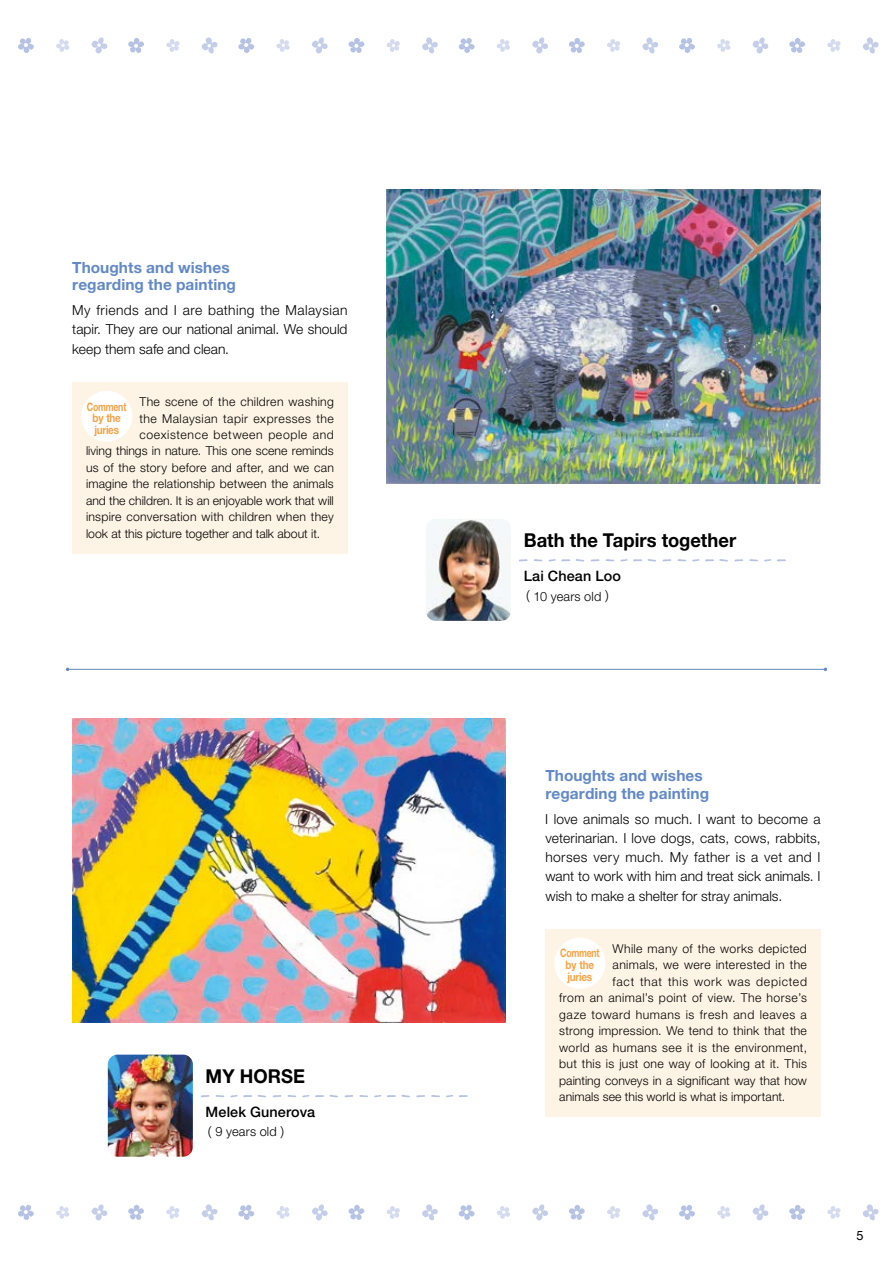
<style>
.page{position:relative;width:893px;height:1263px;background:#fff}
.page>*{position:absolute;margin:0;border:0;box-sizing:border-box;transform-origin:0 0}
.t1{font:700 19.2px "Helvetica Neue LT Std";letter-spacing:.005em;color:#000;scale:.96 1}
.t2{font:700 15.45px/17.5px "Helvetica Neue LT Std";letter-spacing:.005em;color:#6289c6}
.t3{font:500 14.4px "Helvetica Neue LT Std";letter-spacing:.01em;color:#000}
.t4{font:300 13.8px/19.2px "Helvetica Neue LT Std";color:#000;text-align:justify}
.t5{font:300 12.75px "Helvetica Neue LT Std";letter-spacing:.015em;color:#000}
.t6{font:12.75px "Helvetica Neue";color:#000}
.t7{font:300 12.15px "Helvetica Neue LT Std";letter-spacing:.02em;color:#000}
.t8{font:300 12.15px "Helvetica Neue LT Std";color:#000}
.t9{font:300 12.15px "Helvetica Neue LT Std";letter-spacing:.04em;color:#000}
.t10{font:300 12.15px "Helvetica Neue LT Std";letter-spacing:.05em;color:#000}
.t11{font:300 12.15px "Helvetica Neue LT Std";letter-spacing:.055em;color:#000}
.t12{font:700 11.7px/11.7px "Helvetica Neue LT Std";letter-spacing:-.03em;color:#f5a347;text-align:center;scale:.75 1}
.s1{font-family:"UD Shin Go NT Pr 6 N"}
</style>
<div class="page">
<svg style="left:863px;top:37px;width:15px;height:17px"></svg>
<svg style="left:18px;top:38px;width:16px;height:15px"></svg>
<svg style="left:92px;top:37px;width:15px;height:17px"></svg>
<svg style="left:56px;top:39px;width:13px;height:13px"></svg>
<svg style="left:202px;top:37px;width:15px;height:17px"></svg>
<svg style="left:128px;top:38px;width:16px;height:15px"></svg>
<svg style="left:238px;top:38px;width:16px;height:15px"></svg>
<svg style="left:166px;top:39px;width:13px;height:13px"></svg>
<svg style="left:312px;top:37px;width:16px;height:17px"></svg>
<svg style="left:276px;top:39px;width:14px;height:13px"></svg>
<svg style="left:422px;top:37px;width:16px;height:17px"></svg>
<svg style="left:349px;top:38px;width:15px;height:15px"></svg>
<svg style="left:459px;top:38px;width:16px;height:15px"></svg>
<svg style="left:387px;top:39px;width:13px;height:13px"></svg>
<svg style="left:532px;top:37px;width:16px;height:17px"></svg>
<svg style="left:497px;top:39px;width:13px;height:13px"></svg>
<svg style="left:642px;top:37px;width:16px;height:17px"></svg>
<svg style="left:569px;top:38px;width:16px;height:15px"></svg>
<svg style="left:679px;top:38px;width:16px;height:15px"></svg>
<svg style="left:607px;top:39px;width:13px;height:13px"></svg>
<svg style="left:753px;top:37px;width:15px;height:17px"></svg>
<svg style="left:717px;top:39px;width:13px;height:13px"></svg>
<svg style="left:789px;top:38px;width:16px;height:15px"></svg>
<svg style="left:827px;top:39px;width:13px;height:13px"></svg>
<svg style="left:863px;top:1204px;width:15px;height:16px"></svg>
<svg style="left:18px;top:1205px;width:16px;height:15px"></svg>
<svg style="left:92px;top:1204px;width:15px;height:16px"></svg>
<svg style="left:56px;top:1206px;width:13px;height:13px"></svg>
<svg style="left:202px;top:1204px;width:15px;height:16px"></svg>
<svg style="left:128px;top:1205px;width:16px;height:15px"></svg>
<svg style="left:238px;top:1205px;width:16px;height:15px"></svg>
<svg style="left:166px;top:1206px;width:13px;height:13px"></svg>
<svg style="left:312px;top:1204px;width:16px;height:16px"></svg>
<svg style="left:276px;top:1206px;width:14px;height:13px"></svg>
<svg style="left:422px;top:1204px;width:16px;height:16px"></svg>
<svg style="left:349px;top:1205px;width:15px;height:15px"></svg>
<svg style="left:459px;top:1205px;width:16px;height:15px"></svg>
<svg style="left:387px;top:1206px;width:13px;height:13px"></svg>
<svg style="left:532px;top:1204px;width:16px;height:16px"></svg>
<svg style="left:497px;top:1206px;width:13px;height:13px"></svg>
<svg style="left:642px;top:1204px;width:16px;height:16px"></svg>
<svg style="left:569px;top:1205px;width:16px;height:15px"></svg>
<svg style="left:679px;top:1205px;width:16px;height:15px"></svg>
<svg style="left:607px;top:1206px;width:13px;height:13px"></svg>
<svg style="left:753px;top:1204px;width:15px;height:16px"></svg>
<svg style="left:717px;top:1206px;width:13px;height:13px"></svg>
<svg style="left:789px;top:1205px;width:16px;height:15px"></svg>
<svg style="left:827px;top:1206px;width:13px;height:13px"></svg>
<hr style="left:68px;top:669px;width:757px;height:1px;background:#6289c6">
<img style="left:387px;top:189px;width:434px;height:294px">
<img style="left:72px;top:718px;width:434px;height:304px">
<img style="left:108px;top:1054px;width:85px;height:103px">
<svg style="left:230px;top:1095px;width:22px;height:2px"></svg>
<svg style="left:216px;top:1095px;width:8px;height:2px"></svg>
<svg style="left:201px;top:1095px;width:9px;height:2px"></svg>
<svg style="left:302px;top:1095px;width:7px;height:2px"></svg>
<svg style="left:258px;top:1095px;width:8px;height:2px"></svg>
<svg style="left:288px;top:1095px;width:8px;height:2px"></svg>
<svg style="left:273px;top:1095px;width:8px;height:2px"></svg>
<svg style="left:374px;top:1095px;width:7px;height:2px"></svg>
<svg style="left:315px;top:1095px;width:23px;height:2px"></svg>
<svg style="left:359px;top:1095px;width:9px;height:2px"></svg>
<svg style="left:344px;top:1095px;width:9px;height:2px"></svg>
<svg style="left:459px;top:1095px;width:9px;height:2px"></svg>
<svg style="left:446px;top:1095px;width:7px;height:2px"></svg>
<svg style="left:387px;top:1095px;width:23px;height:2px"></svg>
<svg style="left:431px;top:1095px;width:9px;height:2px"></svg>
<svg style="left:416px;top:1095px;width:9px;height:2px"></svg>
<img style="left:426px;top:519px;width:85px;height:102px">
<svg style="left:549px;top:559px;width:21px;height:2px"></svg>
<svg style="left:534px;top:559px;width:8px;height:2px"></svg>
<svg style="left:519px;top:559px;width:9px;height:2px"></svg>
<svg style="left:620px;top:559px;width:22px;height:2px"></svg>
<svg style="left:576px;top:559px;width:8px;height:3px"></svg>
<svg style="left:606px;top:559px;width:8px;height:2px"></svg>
<svg style="left:591px;top:559px;width:8px;height:2px"></svg>
<svg style="left:692px;top:559px;width:7px;height:2px"></svg>
<svg style="left:648px;top:559px;width:8px;height:3px"></svg>
<svg style="left:677px;top:559px;width:9px;height:2px"></svg>
<svg style="left:663px;top:559px;width:8px;height:2px"></svg>
<svg style="left:777px;top:559px;width:9px;height:2px"></svg>
<svg style="left:764px;top:559px;width:7px;height:2px"></svg>
<svg style="left:705px;top:559px;width:23px;height:3px"></svg>
<svg style="left:749px;top:559px;width:9px;height:2px"></svg>
<svg style="left:734px;top:559px;width:9px;height:2px"></svg>
<div style="left:72px;top:382px;width:275px;height:171px;background:#fef4e5"></div>
<div style="left:81px;top:391px;width:51px;height:51px;background:#fff;border-radius:50%"></div>
<div style="left:545px;top:929px;width:275px;height:188px;background:#fef4e5"></div>
<div style="left:554px;top:938px;width:51px;height:51px;background:#fff;border-radius:50%"></div>
<p class="t2" style="left:72px;top:258px;width:165px">Thoughts and wishes regarding the painting</p>
<p class="t4" style="left:72px;top:301px;width:277px">My friends and I are bathing the Malaysian tapir. They are our national animal. We should keep them safe and clean.</p>
<p class="t7" style="left:139px;top:394px;width:196px">The scene of the children washing</p>
<p class="t9" style="left:139px;top:411px;width:196px">the Malaysian tapir expresses the</p>
<p class="t10" style="left:139px;top:427px;width:196px">coexistence between people and</p>
<p class="t8" style="left:86px;top:444px;width:249px">living things in nature. This one scene reminds</p>
<p class="t7" style="left:86px;top:460px;width:249px">us of the story before and after, and we can</p>
<p class="t7" style="left:86px;top:477px;width:249px">imagine the relationship between the animals</p>
<p class="t8" style="left:86px;top:493px;width:249px">and the children. It is an enjoyable work that will</p>
<p class="t7" style="left:86px;top:510px;width:249px">inspire conversation with children when they</p>
<p class="t8" style="left:86px;top:526px;width:236px">look at this picture together and talk about it.</p>
<p class="t12" style="left:87px;top:400px;width:54px">Comment by the juries</p>
<h1 class="t1" style="left:206px;top:1064px;width:105px">MY HORSE</h1>
<p class="t3" style="left:206px;top:1103px;width:111px">Melek Gunerova</p>
<p class="t5" style="left:199px;top:1124px;width:95px"><span class="s1">（</span> 9 years old <span class="s1">）</span></p>
<h1 class="t1" style="left:524px;top:529px;width:223px">Bath the Tapirs together</h1>
<p class="t3" style="left:524px;top:567px;width:99px">Lai Chean Loo</p>
<p class="t5" style="left:517px;top:588px;width:102px"><span class="s1">（</span> 10 years old <span class="s1">）</span></p>
<p class="t2" style="left:545px;top:766px;width:165px">Thoughts and wishes regarding the painting</p>
<p class="t4" style="left:545px;top:809px;width:277px">I love animals so much. I want to become a veterinarian. I love dogs, cats, cows, rabbits, horses very much. My father is a vet and I want to work with him and treat sick animals. I wish to make a shelter for stray animals.</p>
<p class="t7" style="left:613px;top:941px;width:196px">While many of the works depicted</p>
<p class="t7" style="left:613px;top:958px;width:196px">animals, we were interested in the</p>
<p class="t11" style="left:613px;top:974px;width:196px">fact that this work was depicted</p>
<p class="t7" style="left:559px;top:990px;width:249px">from an animal’s point of view. The horse’s</p>
<p class="t9" style="left:559px;top:1007px;width:249px">gaze toward humans is fresh and leaves a</p>
<p class="t7" style="left:559px;top:1023px;width:249px">strong impression. We tend to think that the</p>
<p class="t7" style="left:559px;top:1040px;width:249px">world as humans see it is the environment,</p>
<p class="t7" style="left:559px;top:1056px;width:249px">but this is just one way of looking at it. This</p>
<p class="t7" style="left:559px;top:1073px;width:249px">painting conveys in a significant way that how</p>
<p class="t7" style="left:559px;top:1089px;width:228px">animals see this world is what is important.</p>
<p class="t12" style="left:560px;top:947px;width:54px">Comment by the juries</p>
<p class="t6" style="left:856px;top:1226px;width:9px">5</p>
</div>
